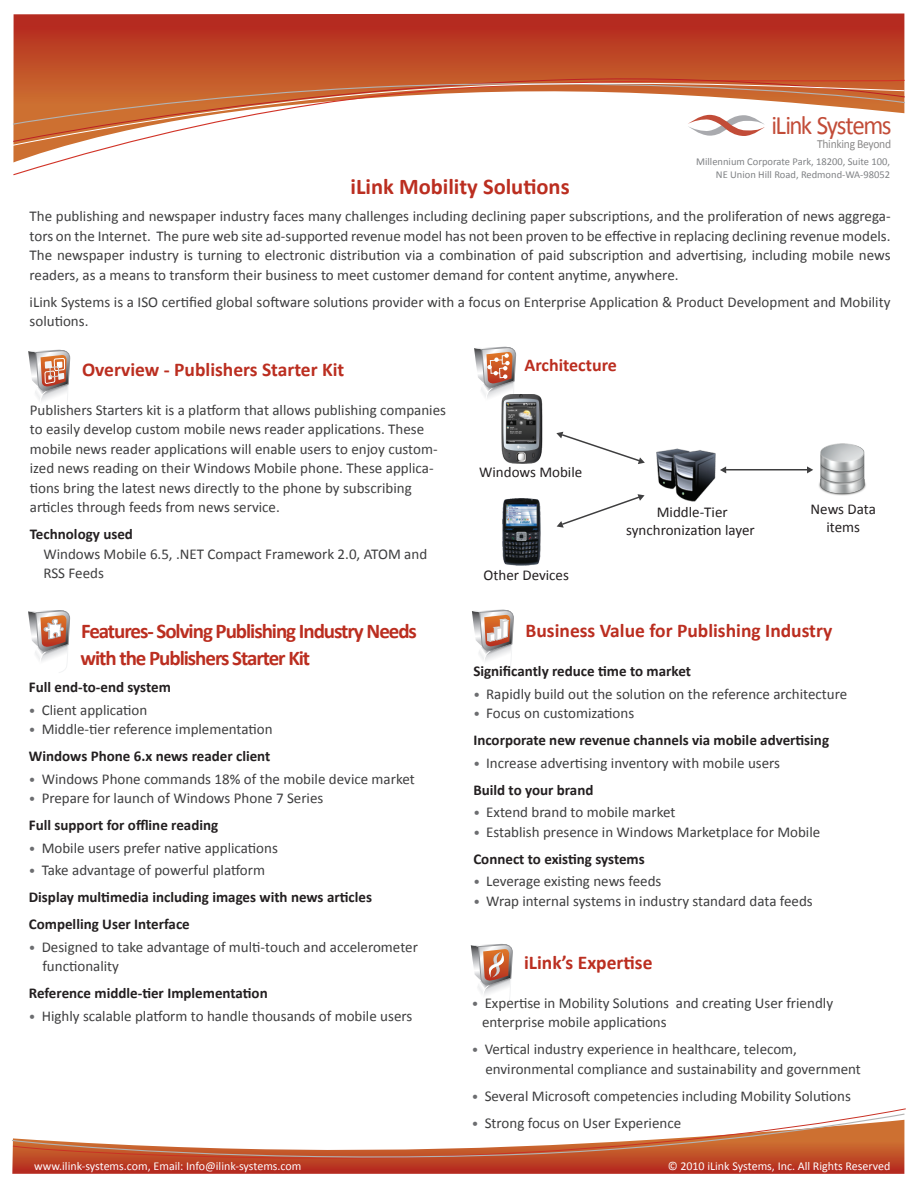
<style>
.page{position:relative;width:918px;height:1188px;background:#fff}
.page>*{position:absolute;margin:0;border:0;box-sizing:border-box;transform-origin:0 0}
.t1{font:26.55px "Calibri";letter-spacing:-.06em;color:#c24c38;scale:.94 1}
.t2{font:700 22.5px "Calibri";color:#bb2e20}
.t3{font:700 21px/27px "Calibri";letter-spacing:-.05em;color:#bb2e20}
.t4{font:700 19.5px "Calibri";color:#bb2e20}
.t5{font:700 18px "Calibri";color:#bb2e20}
.t6{font:15px/19.5px "Calibri";color:#3e3e3f}
.t7{font:700 15px/27px "Calibri";color:#231f20}
.t8{font:15px/18px "Calibri";color:#231f20;text-align:center}
.t9{font:12.45px "Calibri";letter-spacing:-.025em;color:#8b8a8a;scale:.94 1}
.t10{font:12px "Calibri";color:#fff}
.t11{font:10.5px/12.6px "Calibri";color:#808285;text-align:right}
.s1{font-size:13.5px;color:#6c6d70}
.s2{font-weight:700;color:#231f20}
.s3{font-weight:400;font-size:13.5px;color:#6c6d70}
.s4{font-weight:400;color:#3e3e3f}
</style>
<div class="page">
<svg style="left:13px;top:14px;width:891px;height:61px;background:#bb3d23"></svg>
<svg style="left:13px;top:146px;width:104px;height:30px"></svg>
<hr style="left:13px;top:75px;width:892px;height:4px;background:#c4592a">
<svg style="left:13px;top:136px;width:144px;height:10px"></svg>
<svg style="left:12px;top:1164px;width:892px;height:10px;background:#b83324"></svg>
<svg style="left:472px;top:610px;width:42px;height:62px"></svg>
<svg style="left:471px;top:944px;width:41px;height:62px"></svg>
<svg style="left:28px;top:610px;width:42px;height:63px"></svg>
<svg style="left:28px;top:349px;width:42px;height:63px"></svg>
<img style="left:656px;top:448px;width:60px;height:54px">
<hr style="left:726px;top:469px;width:83px;height:1px;background:#3e3e3f">
<svg style="left:720px;top:466px;width:6px;height:7px"></svg>
<svg style="left:807px;top:466px;width:6px;height:7px"></svg>
<svg style="left:556px;top:432px;width:89px;height:32px"></svg>
<svg style="left:557px;top:494px;width:88px;height:34px"></svg>
<svg style="left:474px;top:347px;width:42px;height:50px"></svg>
<img style="left:819px;top:443px;width:47px;height:52px">
<img style="left:502px;top:498px;width:55px;height:67px">
<img style="left:487px;top:394px;width:56px;height:69px">
<svg style="left:12px;top:1113px;width:893px;height:51px"></svg>
<svg style="left:13px;top:79px;width:892px;height:57px"></svg>
<h1 class="t1" style="left:771px;top:108px;width:129px">iLink Systems</h1>
<p class="t9" style="left:817px;top:136px;width:80px">Thinking Beyond</p>
<p class="t11" style="left:696px;top:155px;width:195px">Millennium Corporate Park, 18200, Suite 100,<br>NE Union Hill Road, Redmond-WA-98052</p>
<h2 class="t2" style="left:351px;top:173px;width:221px">iLink Mobility Solutions</h2>
<p class="t6" style="left:30px;top:206px;width:862px;text-align:justify">The publishing and newspaper industry faces many challenges including declining paper subscriptions, and the proliferation of news aggrega&shy;tors on the Internet. The pure web site ad-supported revenue model has not been proven to be effective in replacing declining revenue models.<br>The newspaper industry is turning to electronic distribution via a combination of paid subscription and advertising, including mobile news readers, as a means to transform their business to meet customer demand for content anytime, anywhere.</p>
<p class="t6" style="left:30px;top:291px;width:862px">iLink Systems is a ISO certified global software solutions provider with a focus on Enterprise Application &amp; Product Development and Mobility solutions.</p>
<h3 class="t4" style="left:82px;top:357px;width:264px">Overview - Publishers Starter Kit</h3>
<p class="t6" style="left:30px;top:399px;width:418px">Publishers Starters kit is a platform that allows publishing companies to easily develop custom mobile news reader applications. These mobile news reader applications will enable users to enjoy custom&shy;ized news reading on their Windows Mobile phone. These applica&shy;tions bring the latest news directly to the phone by subscribing articles through feeds from news service.</p>
<p class="t7" style="left:30px;top:520px;width:105px">Technology used</p>
<p class="t6" style="left:43px;top:543px;width:385px">Windows Mobile 6.5, .NET Compact Framework 2.0, ATOM and<br>RSS Feeds</p>
<h3 class="t3" style="left:81px;top:617px;width:338px">Features- Solving Publishing Industry Needs with the Publishers Starter Kit</h3>
<p class="t7" style="left:29px;top:673px;width:144px">Full end-to-end system</p>
<p class="t6" style="left:29px;top:700px;width:120px"><span class="s1">•</span> Client application</p>
<p class="t6" style="left:29px;top:715px;width:245px;line-height:27px"><span class="s1">•</span> Middle-tier reference implementation<br><span class="s2">Windows Phone 6.x news reader client</span></p>
<p class="t6" style="left:29px;top:769px;width:387px"><span class="s1">•</span> Windows Phone commands 18% of the mobile device market</p>
<p class="t6" style="left:29px;top:784px;width:296px;line-height:27px"><span class="s1">•</span> Prepare for launch of Windows Phone 7 Series<br><span class="s2">Full support for offline reading</span></p>
<p class="t6" style="left:29px;top:838px;width:251px"><span class="s1">•</span> Mobile users prefer native applications</p>
<p class="t7" style="left:29px;top:856px;width:345px"><span class="s3">•</span> <span class="s4">Take advantage of powerful platform<br></span>Display multimedia including images with news articles<br>Compelling User Interface</p>
<p class="t6" style="left:42px;top:937px;width:377px;text-indent:-14px"><span class="s1">•</span> Designed to take advantage of multi-touch and accelerometer functionality</p>
<p class="t7" style="left:29px;top:979px;width:240px">Reference middle-tier Implementation</p>
<p class="t6" style="left:29px;top:1006px;width:385px"><span class="s1">•</span> Highly scalable platform to handle thousands of mobile users</p>
<p class="t5" style="left:525px;top:354px;width:94px">Architecture</p>
<p class="t8" style="left:479px;top:462px;width:105px">Windows Mobile</p>
<p class="t8" style="left:484px;top:565px;width:87px">Other Devices</p>
<p class="t8" style="left:626px;top:503px;width:130px">Middle-Tier synchronization layer</p>
<p class="t8" style="left:811px;top:500px;width:67px">News Data items</p>
<h3 class="t4" style="left:526px;top:619px;width:308px">Business Value for Publishing Industry</h3>
<p class="t7" style="left:473px;top:657px;width:219px">Significantly reduce time to market</p>
<p class="t6" style="left:473px;top:684px;width:375px"><span class="s1">•</span> Rapidly build out the solution on the reference architecture</p>
<p class="t7" style="left:473px;top:699px;width:357px"><span class="s3">•</span> <span class="s4">Focus on customizations<br></span>Incorporate new revenue channels via mobile advertising</p>
<p class="t6" style="left:473px;top:749px;width:308px;line-height:27px"><span class="s1">•</span> Increase advertising inventory with mobile users<br><span class="s2">Build to your brand</span></p>
<p class="t6" style="left:473px;top:802px;width:204px"><span class="s1">•</span> Extend brand to mobile market</p>
<p class="t6" style="left:473px;top:818px;width:348px;line-height:27px"><span class="s1">•</span> Establish presence in Windows Marketplace for Mobile<br><span class="s2">Connect to existing systems</span></p>
<p class="t6" style="left:473px;top:871px;width:190px"><span class="s1">•</span> Leverage existing news feeds</p>
<p class="t6" style="left:473px;top:891px;width:341px"><span class="s1">•</span> Wrap internal systems in industry standard data feeds</p>
<h3 class="t4" style="left:524px;top:950px;width:130px">iLink’s Expertise</h3>
<p class="t6" style="left:482px;top:992px;width:353px;text-indent:-10px"><span class="s1">•</span> Expertise in Mobility Solutions and creating User friendly enterprise mobile applications</p>
<p class="t6" style="left:485px;top:1039px;width:377px;text-indent:-14px"><span class="s1">•</span> Vertical industry experience in healthcare, telecom, environmental compliance and sustainability and government</p>
<p class="t6" style="left:472px;top:1085px;width:381px"><span class="s1">•</span> Several Microsoft competencies including Mobility Solutions</p>
<p class="t6" style="left:472px;top:1112px;width:211px"><span class="s1">•</span> Strong focus on User Experience</p>
<p class="t10" style="left:34px;top:1158px;width:269px">www.ilink-systems.com, Email: Info@ilink-systems.com</p>
<p class="t10" style="left:668px;top:1158px;width:224px">© 2010 iLink Systems, Inc. All Rights Reserved</p>
</div>
